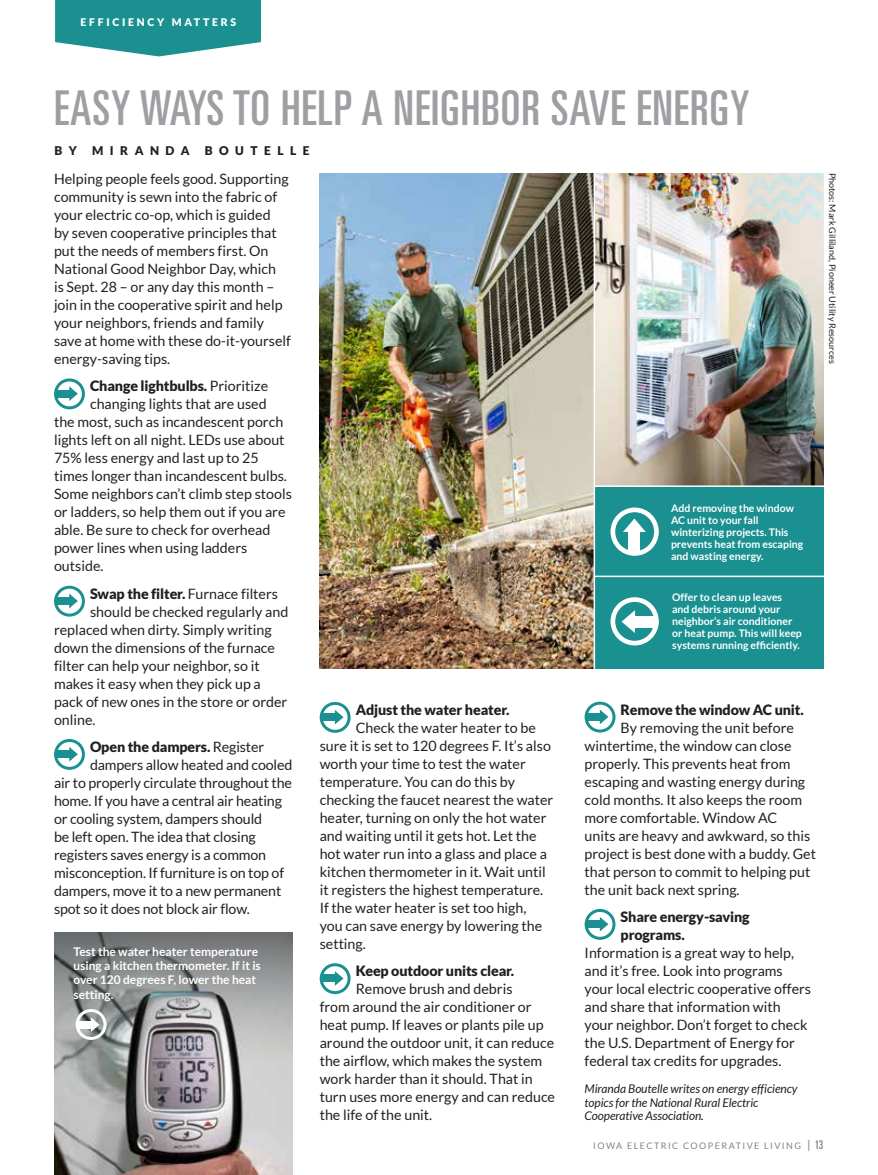
<style>
.page{position:relative;width:878px;height:1175px;background:#fff}
.page>*{position:absolute;margin:0;border:0;box-sizing:border-box;transform-origin:0 0}
.t1{font:ultra-condensed 48px "Univers";letter-spacing:.02em;color:#9d9fa2}
.t2{font:14.25px/18px "Lato";color:#231f20}
.t3{font:900 14.25px/18px "Lato";letter-spacing:-.01em;color:#231f20}
.t4{font:700 12px/14.4px "Lato";color:#fff}
.t5{font:italic 12px/13.5px "Lato";letter-spacing:-.005em;color:#231f20}
.t6{font:900 12px "Lato";letter-spacing:.54em;color:#231f20}
.t7{font:700 10.5px/12px "Lato";color:#fff}
.t8{font:900 10.5px "Lato";letter-spacing:.26em;color:#fff}
.t9{font:9px "Lato";color:#231f20}
.t10{font:9px "Lato";letter-spacing:.16em;color:#808285}
.s1{font-weight:400}
.s2{color:#000}
.s3{font-size:12px}
.s4{font-family:"Univers";font-stretch:ultra-condensed;font-size:12px}
</style>
<div class="page">
<div style="left:594px;top:486px;width:230px;height:183px;background:#1a9091"></div>
<svg style="left:55px;top:0;width:206px;height:56px;background:#359d9e"></svg>
<div style="left:54px;top:378px;width:31px;height:31px;border:3px solid #1a9091;border-radius:50%"></div>
<svg style="left:69px;top:386px;width:9px;height:15px"></svg>
<div style="left:56px;top:390px;width:17px;height:7px;background:#1a9091"></div>
<div style="left:54px;top:585px;width:31px;height:31px;border:3px solid #1a9091;border-radius:50%"></div>
<svg style="left:69px;top:593px;width:9px;height:15px"></svg>
<div style="left:56px;top:597px;width:17px;height:7px;background:#1a9091"></div>
<div style="left:54px;top:739px;width:31px;height:31px;border:3px solid #1a9091;border-radius:50%"></div>
<svg style="left:69px;top:747px;width:9px;height:14px"></svg>
<div style="left:56px;top:750px;width:17px;height:8px;background:#1a9091"></div>
<div style="left:320px;top:702px;width:30px;height:31px;border:3px solid #1a9091;border-radius:50%"></div>
<svg style="left:335px;top:710px;width:8px;height:14px"></svg>
<div style="left:321px;top:713px;width:17px;height:8px;background:#1a9091"></div>
<div style="left:320px;top:963px;width:30px;height:31px;border:3px solid #1a9091;border-radius:50%"></div>
<svg style="left:335px;top:971px;width:8px;height:14px"></svg>
<div style="left:321px;top:974px;width:17px;height:8px;background:#1a9091"></div>
<div style="left:584px;top:701px;width:31px;height:31px;border:3px solid #1a9091;border-radius:50%"></div>
<svg style="left:599px;top:709px;width:9px;height:15px"></svg>
<div style="left:586px;top:713px;width:17px;height:7px;background:#1a9091"></div>
<div style="left:584px;top:909px;width:31px;height:30px;border:3px solid #1a9091;border-radius:50%"></div>
<svg style="left:599px;top:917px;width:9px;height:14px"></svg>
<div style="left:586px;top:920px;width:17px;height:7px;background:#1a9091"></div>
<img style="left:320px;top:173px;width:273px;height:496px">
<img style="left:595px;top:173px;width:229px;height:312px">
<img style="left:54px;top:932px;width:239px;height:242px">
<div style="left:610px;top:507px;width:48px;height:49px;border:5px solid #fff;border-radius:50%"></div>
<svg style="left:623px;top:518px;width:22px;height:14px"></svg>
<div style="left:628px;top:526px;width:12px;height:27px;background:#fff"></div>
<div style="left:610px;top:597px;width:48px;height:48px;border:5px solid #fff;border-radius:50%"></div>
<svg style="left:621px;top:610px;width:14px;height:23px"></svg>
<div style="left:629px;top:616px;width:27px;height:11px;background:#fff"></div>
<hr style="left:594px;top:485px;width:235px;height:2px;background:#fff">
<hr style="left:594px;top:575px;width:235px;height:2px;background:#fff">
<hr style="left:593px;top:170px;width:2px;height:507px;background:#fff">
<div style="left:76px;top:1009px;width:30px;height:31px;border:3px solid #fff;border-radius:50%"></div>
<svg style="left:91px;top:1017px;width:8px;height:15px"></svg>
<div style="left:77px;top:1021px;width:17px;height:7px;background:#fff"></div>
<p class="t8" style="left:80px;top:16px;width:157px">EFFICIENCY MATTERS</p>
<h1 class="t1" style="left:54px;top:81px;width:697px">EASY WAYS TO HELP A NEIGHBOR SAVE ENERGY</h1>
<p class="t6" style="left:54px;top:143px;width:24px">B Y</p>
<p class="t6" style="left:92px;top:143px;width:99px">MIRANDA</p>
<p class="t6" style="left:205px;top:143px;width:106px">BOUTELLE</p>
<p class="t2" style="left:54px;top:170px;width:238px">Helping people feels good. Supporting community is sewn into the fabric of your electric co-op, which is guided<br>by seven cooperative principles that put the needs of members first. On National Good Neighbor Day, which<br>is Sept. 28 – or any day this month – join in the cooperative spirit and help your neighbors, friends and family save at home with these do-it-yourself energy-saving tips.</p>
<p class="t3" style="left:90px;top:377px;width:180px">Change lightbulbs. <span class="s1">Prioritize</span></p>
<p class="t2" style="left:90px;top:395px;width:178px">changing lights that are used</p>
<p class="t2" style="left:54px;top:413px;width:231px">the most, such as incandescent porch</p>
<p class="t2" style="left:54px;top:431px;width:232px">lights left on all night. LEDs use about</p>
<p class="t2" style="left:54px;top:449px;width:206px">75% less energy and last up to 25</p>
<p class="t2" style="left:54px;top:467px;width:234px">times longer than incandescent bulbs.</p>
<p class="t2" style="left:54px;top:485px;width:239px">Some neighbors can’t climb step stools</p>
<p class="t2" style="left:54px;top:503px;width:233px">or ladders, so help them out if you are</p>
<p class="t2" style="left:54px;top:521px;width:218px">able. Be sure to check for overhead</p>
<p class="t2" style="left:54px;top:539px;width:195px">power lines when using ladders</p>
<p class="t2" style="left:54px;top:557px;width:51px">outside.</p>
<p class="t3" style="left:90px;top:584px;width:189px">Swap the filter. <span class="s1">Furnace filters</span></p>
<p class="t2" style="left:90px;top:602px;width:200px">should be checked regularly and</p>
<p class="t2" style="left:54px;top:620px;width:219px">replaced when dirty. Simply writing</p>
<p class="t2" style="left:54px;top:638px;width:222px">down the dimensions of the furnace</p>
<p class="t2" style="left:54px;top:656px;width:207px">filter can help your neighbor, so it</p>
<p class="t2" style="left:54px;top:674px;width:208px">makes it easy when they pick up a</p>
<p class="t2" style="left:54px;top:692px;width:235px">pack of new ones in the store or order</p>
<p class="t2" style="left:54px;top:710px;width:43px">online.</p>
<p class="t3" style="left:90px;top:737px;width:176px">Open the dampers. <span class="s1">Register</span></p>
<p class="t2" style="left:90px;top:755px;width:204px">dampers allow heated and cooled</p>
<p class="t2" style="left:54px;top:773px;width:239px">air to properly circulate throughout the</p>
<p class="t2" style="left:54px;top:791px;width:229px">home. If you have a central air heating</p>
<p class="t2" style="left:54px;top:809px;width:209px">or cooling system, dampers should</p>
<p class="t2" style="left:54px;top:827px;width:203px">be left open. The idea that closing</p>
<p class="t2" style="left:54px;top:845px;width:214px">registers saves energy is a common</p>
<p class="t2" style="left:54px;top:863px;width:231px">misconception. If furniture is on top of</p>
<p class="t2" style="left:54px;top:881px;width:229px">dampers, move it to a new permanent</p>
<p class="t2" style="left:54px;top:899px;width:197px">spot so it does not block air flow.</p>
<p class="t7" style="left:671px;top:501px;width:134px">Add removing the window<br>AC unit to your fall winterizing projects. This prevents heat from escaping and wasting energy.</p>
<p class="t7" style="left:672px;top:591px;width:131px">Offer to clean up leaves and debris around your neighbor’s air conditioner or heat pump. This will keep systems running efficiently.</p>
<p class="t3" style="left:620px;top:700px;width:185px">Remove the window AC unit.</p>
<p class="t2" style="left:584px;top:718px;width:233px;text-indent:36px">By removing the unit before wintertime, the window can close properly. This prevents heat from escaping and wasting energy during cold months. It also keeps the room more comfortable. Window AC<br>units are heavy and awkward, so this project is best done with a buddy. Get that person to commit to helping put the unit back next spring.</p>
<p class="t3" style="left:620px;top:907px;width:131px">Share energy-saving programs.</p>
<p class="t2" style="left:584px;top:943px;width:228px">Information is a great way to help, and it’s free. Look into programs your local electric cooperative offers and share that information with your neighbor. Don’t forget to check the U.S. Department of Energy for federal tax credits for upgrades.</p>
<p class="t5" style="left:584px;top:1082px;width:214px">Miranda Boutelle writes on energy efficiency topics for the National Rural Electric<br>Cooperative Association<span class="s2">.</span></p>
<p class="t3" style="left:356px;top:700px;width:155px">Adjust the water heater.</p>
<p class="t2" style="left:320px;top:718px;width:235px;text-indent:36px">Check the water heater to be sure it is set to 120 degrees F. It’s also worth your time to test the water temperature. You can do this by checking the faucet nearest the water heater, turning on only the hot water and waiting until it gets hot. Let the hot water run into a glass and place a kitchen thermometer in it. Wait until it registers the highest temperature.<br>If the water heater is set too high,<br>you can save energy by lowering the setting.</p>
<p class="t3" style="left:356px;top:961px;width:160px">Keep outdoor units clear.</p>
<p class="t2" style="left:320px;top:979px;width:237px;text-indent:36px">Remove brush and debris<br>from around the air conditioner or heat pump. If leaves or plants pile up around the outdoor unit, it can reduce the airflow, which makes the system work harder than it should. That in turn uses more energy and can reduce the life of the unit.</p>
<p class="t4" style="left:73px;top:943px;width:189px">Test the water heater temperature using a kitchen thermometer. If it is over 120 degrees F, lower the heat setting.</p>
<p class="t9" style="left:837px;top:173px;width:193px;rotate:90deg">Photos: Mark Gilliland, Pioneer Utility Resources</p>
<p class="t10" style="left:593px;top:1141px;width:232px">IOWA ELECTRIC COOPERATIVE LIVING <span class="s3">|</span> <span class="s4">13</span></p>
</div>
